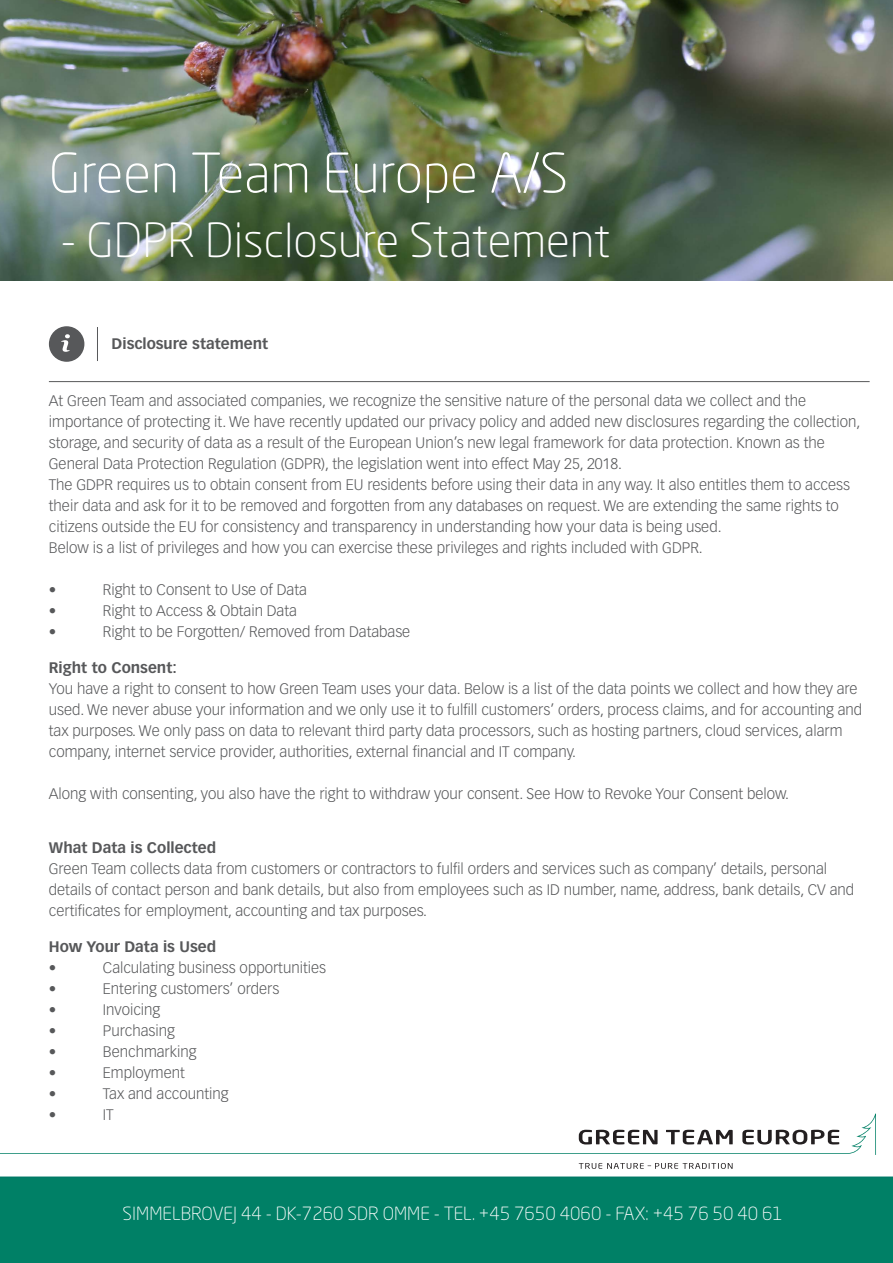
<style>
.page{position:relative;width:893px;height:1263px;background:#fff}
.page>*{position:absolute;margin:0;border:0;box-sizing:border-box;transform-origin:0 0}
.t1{font:300 54px "Neo Sans Std";color:#fff}
.t2{font:300 46.5px "Neo Sans Std";color:#fff}
.t3{font:300 18px "Neo Sans Std";color:#fff}
.t4{font:300 15px/21px "Vectora LT Std";color:#57585a}
.t5{font:700 15px "Vectora LT Std";color:#57585a}
</style>
<div class="page">
<img style="left:0;top:0;width:893px;height:281px">
<hr style="left:97px;top:327px;width:1px;height:34px;background:#57585a">
<div style="left:50px;top:327px;width:34px;height:34px;background:#57585a;border-radius:50%"></div>
<div style="left:49px;top:326px;width:35px;height:36px;border:2px solid #57585a;border-radius:50%"></div>
<svg style="left:61px;top:334px;width:9px;height:18px"></svg>
<hr style="left:49px;top:381px;width:821px;height:1px;background:#57585a">
<div style="left:0;top:1176px;width:893px;height:87px;background:#008066"></div>
<svg style="left:0;top:1113px;width:876px;height:42px"></svg>
<svg style="left:579px;top:1163px;width:154px;height:6px"></svg>
<p class="t1" style="left:49px;top:141px;width:521px">Green Team Europe A/S</p>
<p class="t2" style="left:61px;top:213px;width:552px">- GDPR Disclosure Statement</p>
<p class="t5" style="left:112px;top:335px;width:158px">Disclosure statement</p>
<p class="t4" style="left:49px;top:391px;width:813px">At Green Team and associated companies, we recognize the sensitive nature of the personal data we collect and the importance of protecting it. We have recently updated our privacy policy and added new disclosures regarding the collection, storage, and security of data as a result of the European Union’s new legal framework for data protection. Known as the General Data Protection Regulation (GDPR), the legislation went into effect May 25, 2018.</p>
<p class="t4" style="left:49px;top:475px;width:803px">The GDPR requires us to obtain consent from EU residents before using their data in any way. It also entitles them to access their data and ask for it to be removed and forgotten from any databases on request. We are extending the same rights to citizens outside the EU for consistency and transparency in understanding how your data is being used.</p>
<p class="t4" style="left:49px;top:538px;width:655px">Below is a list of privileges and how you can exercise these privileges and rights included with GDPR.</p>
<p class="t4" style="left:49px;top:580px;width:9px">•</p>
<p class="t4" style="left:103px;top:580px;width:206px">Right to Consent to Use of Data</p>
<p class="t4" style="left:49px;top:601px;width:9px">•</p>
<p class="t4" style="left:103px;top:601px;width:196px">Right to Access &amp; Obtain Data</p>
<p class="t4" style="left:49px;top:622px;width:9px">•</p>
<p class="t4" style="left:103px;top:622px;width:309px">Right to be Forgotten/ Removed from Database</p>
<p class="t5" style="left:49px;top:659px;width:130px">Right to Consent:</p>
<p class="t4" style="left:49px;top:679px;width:815px">You have a right to consent to how Green Team uses your data. Below is a list of the data points we collect and how they are used. We never abuse your information and we only use it to fulfill customers’ orders, process claims, and for accounting and tax purposes. We only pass on data to relevant third party data processors, such as hosting partners, cloud services, alarm company, internet service provider, authorities, external financial and IT company.</p>
<p class="t4" style="left:49px;top:784px;width:742px">Along with consenting, you also have the right to withdraw your consent. See How to Revoke Your Consent below.</p>
<p class="t5" style="left:49px;top:839px;width:169px">What Data is Collected</p>
<p class="t4" style="left:49px;top:859px;width:807px">Green Team collects data from customers or contractors to fulfil orders and services such as company’ details, personal details of contact person and bank details, but also from employees such as ID number, name, address, bank details, CV and certificates for employment, accounting and tax purposes.</p>
<p class="t5" style="left:49px;top:938px;width:169px">How Your Data is Used</p>
<p class="t4" style="left:49px;top:958px;width:9px">•</p>
<p class="t4" style="left:103px;top:958px;width:225px">Calculating business opportunities</p>
<p class="t4" style="left:49px;top:979px;width:9px">•</p>
<p class="t4" style="left:103px;top:979px;width:178px">Entering customers’ orders</p>
<p class="t4" style="left:49px;top:1000px;width:9px">•</p>
<p class="t4" style="left:103px;top:1000px;width:59px">Invoicing</p>
<p class="t4" style="left:49px;top:1021px;width:9px">•</p>
<p class="t4" style="left:103px;top:1021px;width:73px">Purchasing</p>
<p class="t4" style="left:49px;top:1042px;width:9px">•</p>
<p class="t4" style="left:103px;top:1042px;width:95px">Benchmarking</p>
<p class="t4" style="left:49px;top:1063px;width:9px">•</p>
<p class="t4" style="left:103px;top:1063px;width:83px">Employment</p>
<p class="t4" style="left:49px;top:1084px;width:9px">•</p>
<p class="t4" style="left:103px;top:1084px;width:127px">Tax and accounting</p>
<p class="t4" style="left:49px;top:1105px;width:9px">•</p>
<p class="t4" style="left:103px;top:1105px;width:12px">IT</p>
<p class="t3" style="left:123px;top:1202px;width:662px">SIMMELBROVEJ 44 - DK-7260 SDR OMME - TEL. +45 7650 4060 - FAX: +45 76 50 40 61</p>
</div>
